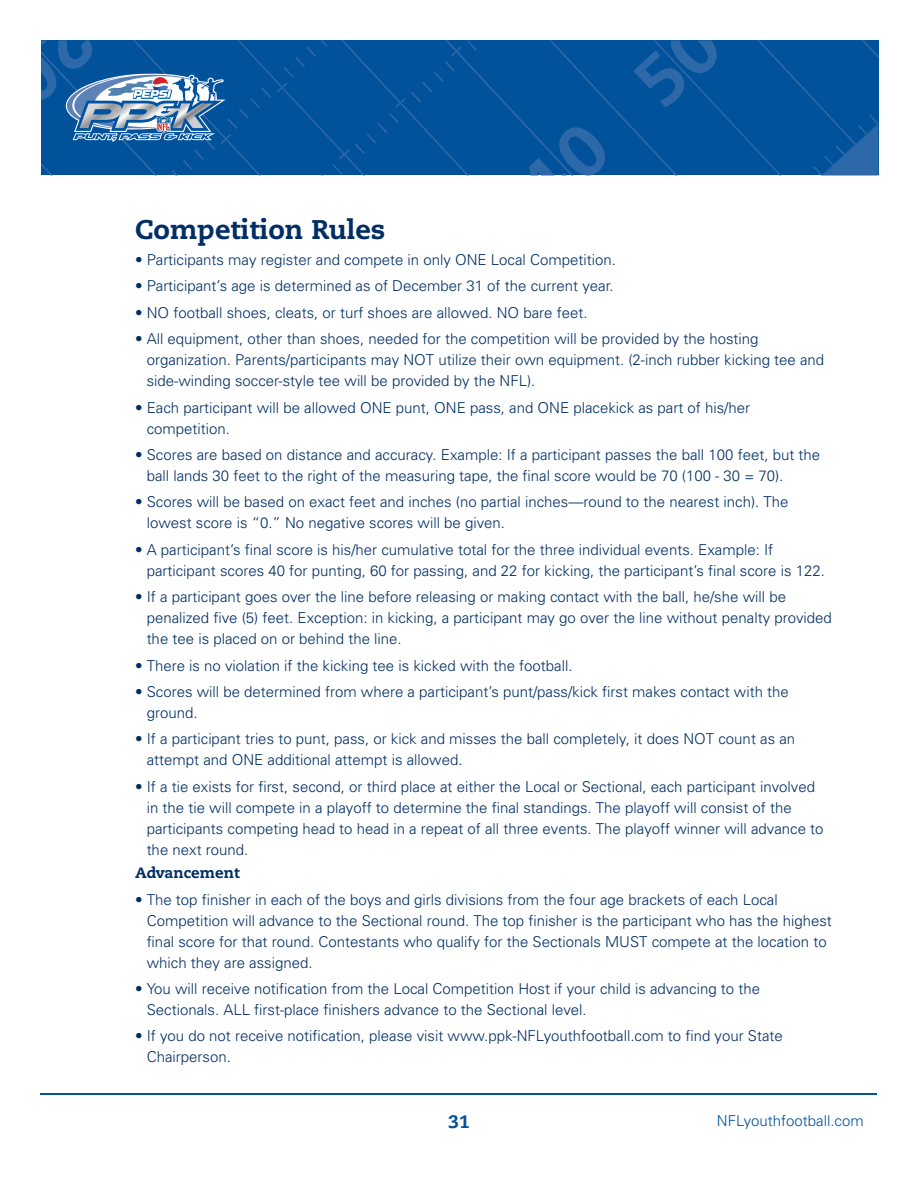
<style>
.page{position:relative;width:918px;height:1188px;background:#fff}
.page>*{position:absolute;margin:0;border:0;box-sizing:border-box;transform-origin:0 0}
.t1{font:800 27px "Caecilia";color:#002e64}
.t2{font:800 18px "Caecilia";color:#01529a}
.t3{font:300 15px/21px "Univers";color:#002e64}
.t4{font:300 15px "Univers";color:#01529a}
.t5{font:800 15px "Caecilia";color:#002e64}
</style>
<div class="page">
<svg style="left:41px;top:40px;width:837px;height:136px;background:#105b9f"></svg>
<hr style="left:40px;top:1094px;width:838px;height:1px;background:#01529a">
<h1 class="t1" style="left:135px;top:212px;width:252px">Competition Rules</h1>
<p class="t3" style="left:135px;top:249px;width:482px">• Participants may register and compete in only ONE Local Competition.</p>
<p class="t3" style="left:135px;top:275px;width:480px">• Participant’s age is determined as of December 31 of the current year.</p>
<p class="t3" style="left:135px;top:301px;width:454px">• NO football shoes, cleats, or turf shoes are allowed. NO bare feet.</p>
<p class="t3" style="left:147px;top:328px;width:679px;text-indent:-12px">• All equipment, other than shoes, needed for the competition will be provided by the hosting organization. Parents/participants may NOT utilize their own equipment. (2-inch rubber kicking tee and side-winding soccer-style tee will be provided by the NFL).</p>
<p class="t3" style="left:147px;top:396px;width:605px;text-indent:-12px">• Each participant will be allowed ONE punt, ONE pass, and ONE placekick as part of his/her competition.</p>
<p class="t3" style="left:147px;top:444px;width:675px;text-indent:-12px">• Scores are based on distance and accuracy. Example: If a participant passes the ball 100 feet, but the ball lands 30 feet to the right of the measuring tape, the final score would be 70 (100 - 30 = 70).</p>
<p class="t3" style="left:147px;top:491px;width:643px;text-indent:-12px">• Scores will be based on exact feet and inches (no partial inches—round to the nearest inch). The lowest score is “0.” No negative scores will be given.</p>
<p class="t3" style="left:147px;top:538px;width:680px;text-indent:-12px">• A participant’s final score is his/her cumulative total for the three individual events. Example: If participant scores 40 for punting, 60 for passing, and 22 for kicking, the participant’s final score is 122.</p>
<p class="t3" style="left:147px;top:586px;width:687px;text-indent:-12px">• If a participant goes over the line before releasing or making contact with the ball, he/she will be penalized five (5) feet. Exception: in kicking, a participant may go over the line without penalty provided the tee is placed on or behind the line.</p>
<p class="t3" style="left:135px;top:654px;width:439px">• There is no violation if the kicking tee is kicked with the football.</p>
<p class="t3" style="left:147px;top:681px;width:644px;text-indent:-12px">• Scores will be determined from where a participant’s punt/pass/kick first makes contact with the ground.</p>
<p class="t3" style="left:147px;top:728px;width:650px;text-indent:-12px">• If a participant tries to punt, pass, or kick and misses the ball completely, it does NOT count as an attempt and ONE additional attempt is allowed.</p>
<p class="t3" style="left:147px;top:775px;width:678px;text-indent:-12px">• If a tie exists for first, second, or third place at either the Local or Sectional, each participant involved in the tie will compete in a playoff to determine the final standings. The playoff will consist of the participants competing head to head in a repeat of all three events. The playoff winner will advance to the next round.</p>
<p class="t5" style="left:135px;top:864px;width:106px">Advancement</p>
<p class="t3" style="left:147px;top:888px;width:687px;text-indent:-12px">• The top finisher in each of the boys and girls divisions from the four age brackets of each Local Competition will advance to the Sectional round. The top finisher is the participant who has the highest final score for that round. Contestants who qualify for the Sectionals MUST compete at the location to which they are assigned.</p>
<p class="t3" style="left:147px;top:978px;width:615px;text-indent:-12px">• You will receive notification from the Local Competition Host if your child is advancing to the<br>Sectionals. ALL first-place finishers advance to the Sectional level.</p>
<p class="t3" style="left:147px;top:1025px;width:638px;text-indent:-12px">• If you do not receive notification, please visit www.ppk-NFLyouthfootball.com to find your State<br>Chairperson.</p>
<p class="t2" style="left:448px;top:1110px;width:23px">31</p>
<p class="t4" style="left:717px;top:1112px;width:148px">NFLyouthfootball.com</p>
</div>
